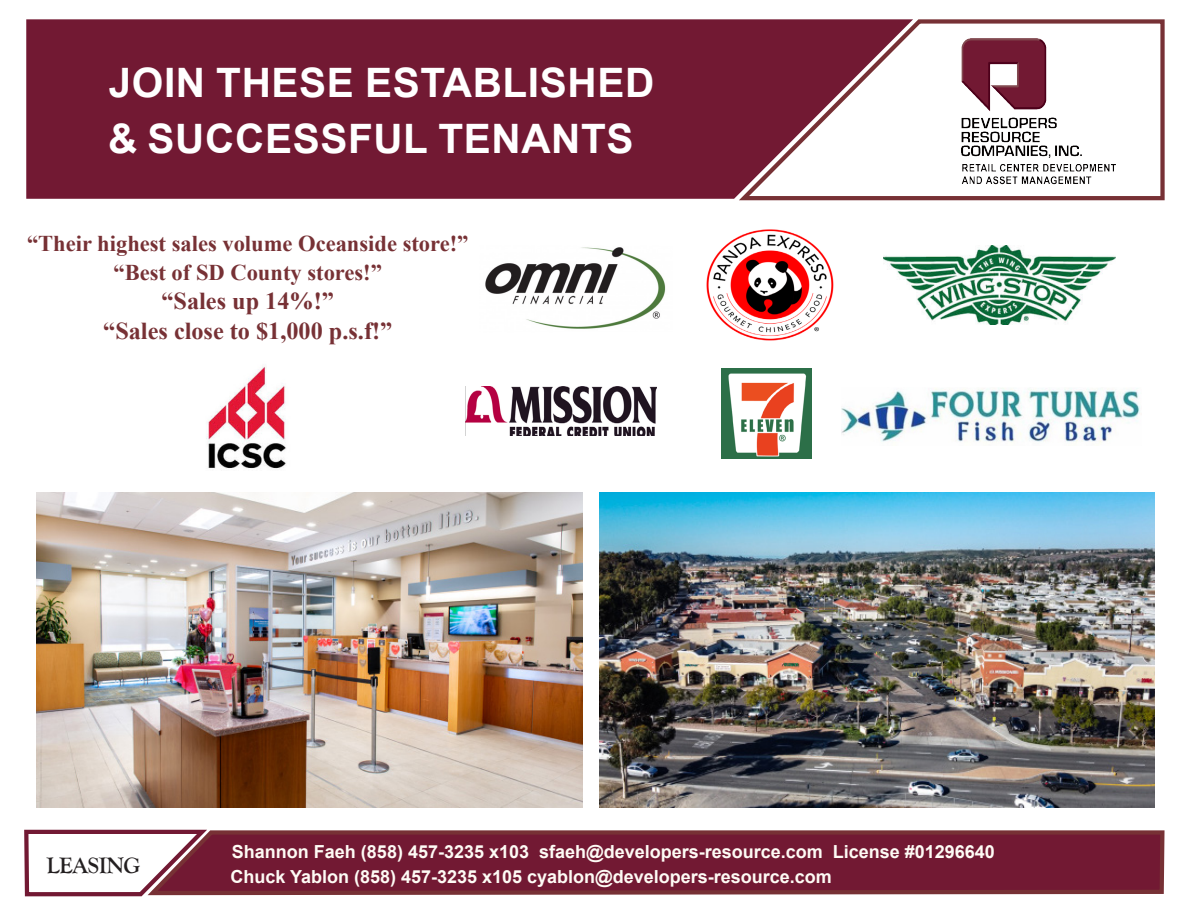
<style>
.page{position:relative;width:1188px;height:918px;background:#fff}
.page>*{position:absolute;margin:0;border:0;box-sizing:border-box;transform-origin:0 0}
.t1{font:700 40.5px "Goudy Old Style T";letter-spacing:-.02em;color:#fff}
.t2{font:700 40.5px "Arial";letter-spacing:.015em;color:#fff}
.t3{font:700 24.3px "Times New Roman";color:#773135}
.t4{font:700 23.25px "Goudy Old Style T";letter-spacing:-.02em;color:#231f20}
.t5{font:700 22.5px "Times New Roman";color:#773135}
.t6{font:700 18px "Arial";color:#fefbf5}
.t7{font:15px "Times New Roman";color:#fff}
</style>
<div class="page">
<img style="left:37px;top:493px;width:545px;height:314px">
<img style="left:600px;top:493px;width:554px;height:314px">
<img style="left:206px;top:366px;width:80px;height:103px">
<svg style="left:24px;top:829px;width:119px;height:68px"></svg>
<svg style="left:143px;top:829px;width:1022px;height:67px;background:#7c2b40"></svg>
<div style="left:26px;top:19px;width:708px;height:180px;background:#721933"></div>
<svg style="left:734px;top:19px;width:431px;height:182px"></svg>
<img style="left:954px;top:30px;width:168px;height:161px">
<img style="left:465px;top:387px;width:191px;height:49px">
<img style="left:707px;top:229px;width:127px;height:112px">
<img style="left:722px;top:369px;width:90px;height:90px">
<img style="left:884px;top:246px;width:232px;height:79px">
<img style="left:485px;top:247px;width:181px;height:82px">
<img style="left:841px;top:388px;width:299px;height:55px">
<p class="t2" style="left:109px;top:54px;width:547px">JOIN THESE ESTABLISHED</p>
<p class="t2" style="left:108px;top:110px;width:527px">&amp; SUCCESSFUL TENANTS</p>
<p class="t1" style="left:112px;top:70px;width:489px">JOIN THESE ESTABLISHED</p>
<p class="t1" style="left:112px;top:126px;width:476px">&amp; SUCCESSFUL TENANTS</p>
<p class="t5" style="left:27px;top:227px;width:443px">“Their highest sales volume Oceanside store!”</p>
<p class="t5" style="left:113px;top:256px;width:270px">“Best of SD County stores!”</p>
<p class="t3" style="left:162px;top:284px;width:174px">“Sales up 14%!”</p>
<p class="t3" style="left:103px;top:314px;width:291px">“Sales close to $1,000 p.s.f!”</p>
<p class="t4" style="left:47px;top:852px;width:96px">LEASING</p>
<p class="t6" style="left:232px;top:839px;width:764px">Shannon Faeh (858) 457-3235 x103 sfaeh@developers-resource.com License #01296640</p>
<p class="t6" style="left:230px;top:864px;width:603px">Chuck Yablon (858) 457-3235 x105 cyablon@developers-resource.com</p>
<p class="t7" style="left:266px;top:864px;width:430px">Chuck Yablon • cyablon@devresourceonline.com (858) 457-3235x105</p>
</div>
